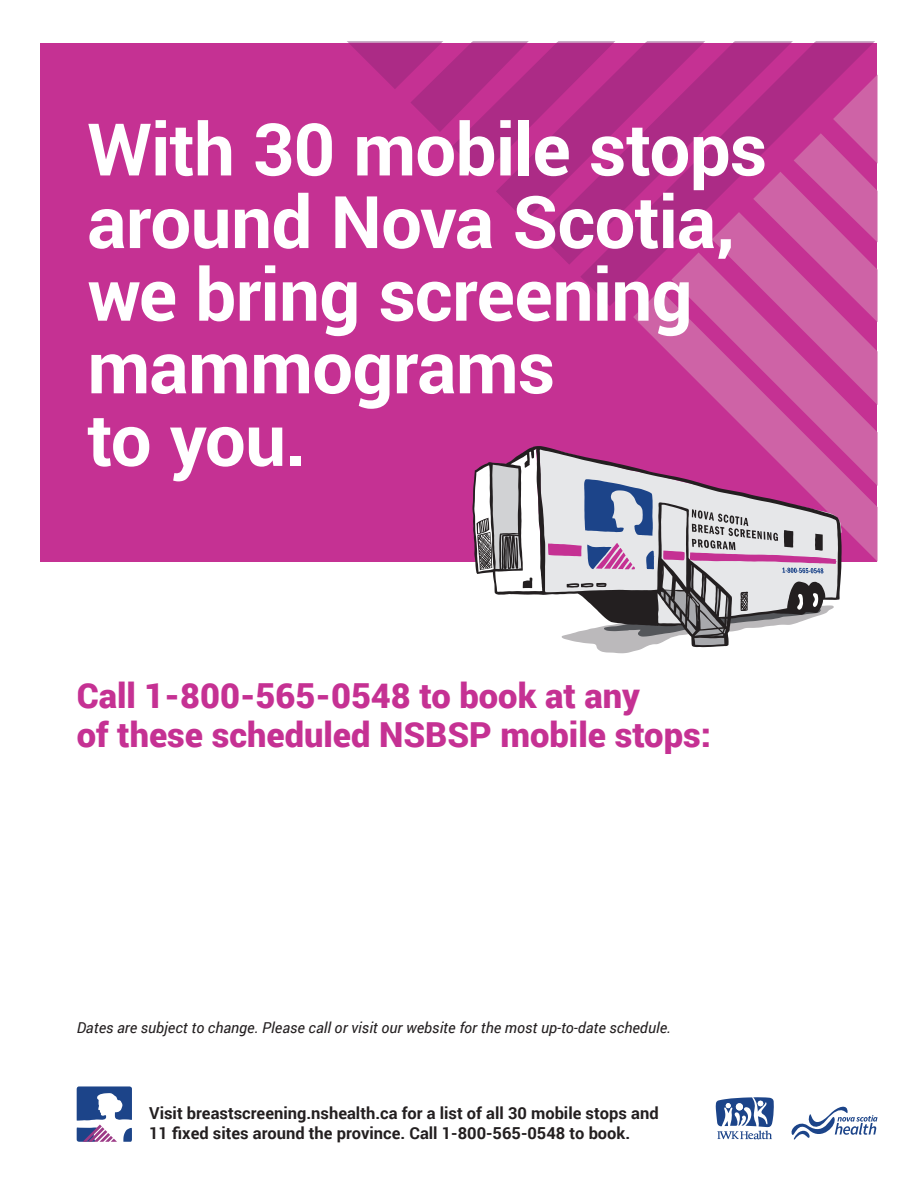
<style>
.page{position:relative;width:918px;height:1188px;background:#fff}
.page>*{position:absolute;margin:0;border:0;box-sizing:border-box;transform-origin:0 0}
.t1{font:700 72.6px/72.6px "Roboto";letter-spacing:-.01em;color:#fff}
.t2{font:900 34.5px/39px "Roboto";color:#c53193}
.t3{font:700 16.5px/20.7px "Roboto";color:#231f20}
.t4{font:italic 15px "Roboto";color:#231f20}
</style>
<div class="page">
<div style="left:40px;top:43px;width:838px;height:519px;background:#c53193"></div>
<svg style="left:77px;top:1086px;width:55px;height:56px"></svg>
<svg style="left:716px;top:1097px;width:58px;height:42px"></svg>
<svg style="left:791px;top:1106px;width:87px;height:34px"></svg>
<svg style="left:633px;top:306px;width:244px;height:255px"></svg>
<svg style="left:671px;top:306px;width:207px;height:180px;fill:#ce63a6"></svg>
<svg style="left:712px;top:75px;width:166px;height:330px"></svg>
<svg style="left:814px;top:41px;width:61px;height:2px"></svg>
<svg style="left:581px;top:43px;width:293px;height:263px"></svg>
<svg style="left:733px;top:41px;width:60px;height:2px"></svg>
<svg style="left:540px;top:43px;width:251px;height:222px"></svg>
<svg style="left:347px;top:41px;width:358px;height:180px"></svg>
<svg style="left:472px;top:446px;width:370px;height:154px"></svg>
<svg style="left:473px;top:449px;width:363px;height:204px"></svg>
<h1 class="t1" style="left:87px;top:110px;width:681px">With 30 mobile stops around Nova Scotia, we bring screening mammograms<br>to you.</h1>
<h2 class="t2" style="left:77px;top:675px;width:636px">Call 1-800-565-0548 to book at any<br>of these scheduled NSBSP mobile stops:</h2>
<p class="t4" style="left:77px;top:1017px;width:596px">Dates are subject to change. Please call or visit our website for the most up-to-date schedule.</p>
<p class="t3" style="left:149px;top:1102px;width:511px">Visit breastscreening.nshealth.ca for a list of all 30 mobile stops and<br>11 fixed sites around the province. Call 1-800-565-0548 to book.</p>
</div>
